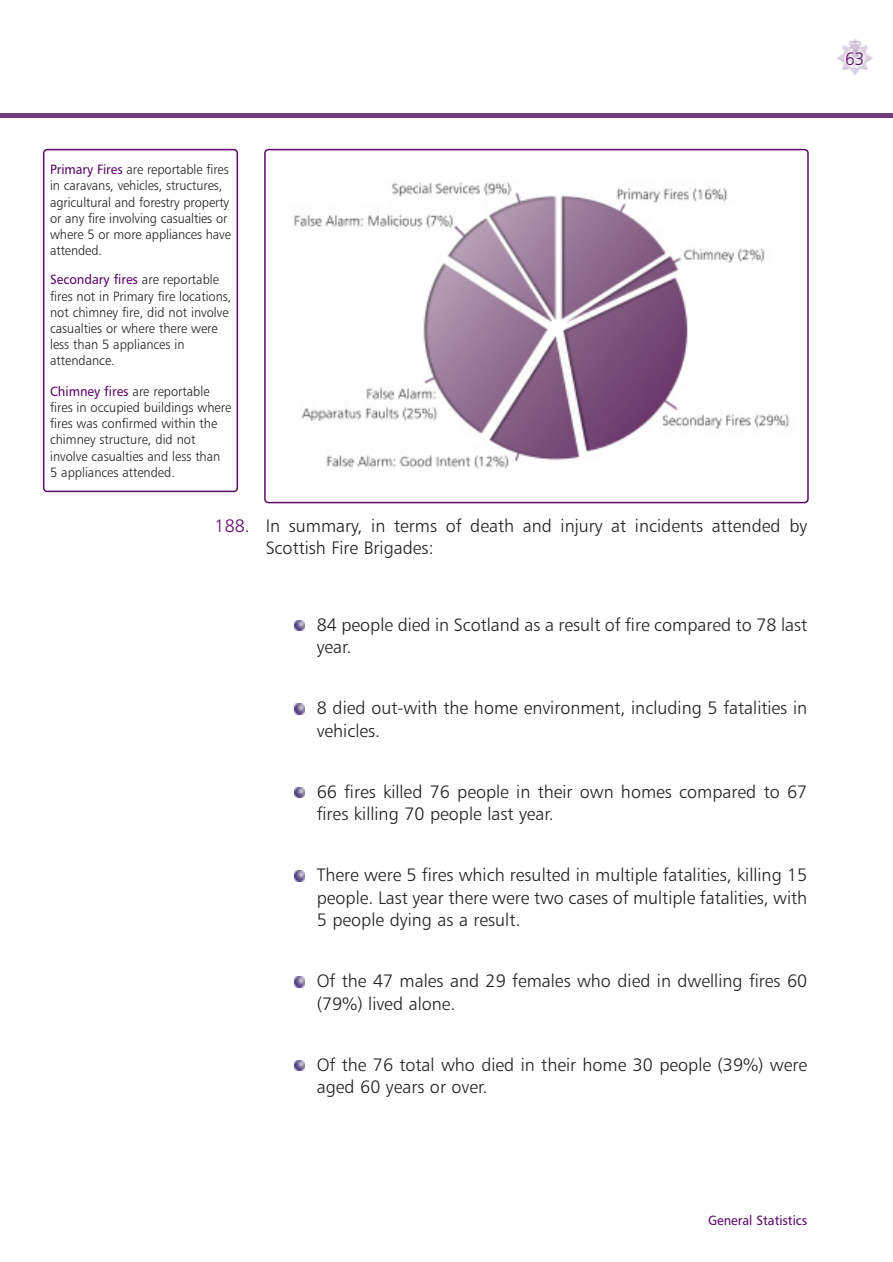
<style>
.page{position:relative;width:893px;height:1262px;background:#fff}
.page>*{position:absolute;margin:0;border:0;box-sizing:border-box;transform-origin:0 0}
.t1{font:18px/22.5px "Humanist 777 BT Light B";color:#231f1f}
.t2{font:18px "Humanist 777 BT Light B";color:#5d0a68;scale:.95 1}
.t3{font:13.5px/16.2px "Humanist 777 BT Light B";color:#231f1f;scale:.95 1}
.t4{font:13.5px "Humanist 777 BT Roman B";color:#5d0a68;scale:.95 1}
.s1{font-family:"Humanist 777 BT Roman B";color:#5d0a68}
.s2{font-family:"Humanist 777 BT Light B";color:#231f1f}
.s3{color:#5d0a68}
</style>
<div class="page">
<svg style="left:294px;top:1060px;width:11px;height:10px"></svg>
<svg style="left:294px;top:977px;width:11px;height:10px"></svg>
<svg style="left:294px;top:871px;width:11px;height:10px"></svg>
<svg style="left:294px;top:787px;width:11px;height:11px"></svg>
<svg style="left:294px;top:704px;width:11px;height:10px"></svg>
<svg style="left:294px;top:620px;width:11px;height:11px"></svg>
<hr style="left:0;top:113px;width:892px;height:4px;background:#723d7e">
<img style="left:837px;top:39px;width:36px;height:37px">
<svg style="left:264px;top:149px;width:544px;height:354px"></svg>
<svg style="left:43px;top:149px;width:195px;height:343px"></svg>
<p class="t2" style="left:845px;top:50px;width:22px">63</p>
<p class="t3" style="left:50px;top:163px;width:192px"><span class="s1">Primary Fires</span> are reportable fires in caravans, vehicles, structures, agricultural and forestry property or any fire involving casualties or where 5 or more appliances have attended.</p>
<p class="t4" style="left:50px;top:274px;width:179px">Secondary fires <span class="s2">are reportable</span></p>
<p class="t3" style="left:50px;top:290px;width:192px">fires not in Primary fire locations, not chimney fire, did not involve casualties or where there were less than 5 appliances in attendance.</p>
<p class="t3" style="left:50px;top:385px;width:192px"><span class="s1">Chimney fires</span> are reportable fires in occupied buildings where fires was confirmed within the chimney structure, did not involve casualties and less than<br>5 appliances attended.</p>
<p class="t1" style="left:266px;top:517px;width:543px;text-indent:-51px"><span class="s3">188.</span> In summary, in terms of death and injury at incidents attended by<br>Scottish Fire Brigades:</p>
<p class="t1" style="left:317px;top:616px;width:492px">84 people died in Scotland as a result of fire compared to 78 last year.</p>
<p class="t1" style="left:317px;top:699px;width:492px">8 died out-with the home environment, including 5 fatalities in vehicles.</p>
<p class="t1" style="left:317px;top:782px;width:492px">66 fires killed 76 people in their own homes compared to 67 fires killing 70 people last year.</p>
<p class="t1" style="left:317px;top:866px;width:492px;text-align:justify">There were 5 fires which resulted in multiple fatalities, killing 15 people. Last year there were two cases of multiple fatalities, with 5 people dying as a result.</p>
<p class="t1" style="left:317px;top:972px;width:492px">Of the 47 males and 29 females who died in dwelling fires 60 (79%) lived alone.</p>
<p class="t1" style="left:317px;top:1055px;width:492px">Of the 76 total who died in their home 30 people (39%) were aged 60 years or over.</p>
<p class="t4" style="left:708px;top:1214px;width:106px">General Statistics</p>
</div>
